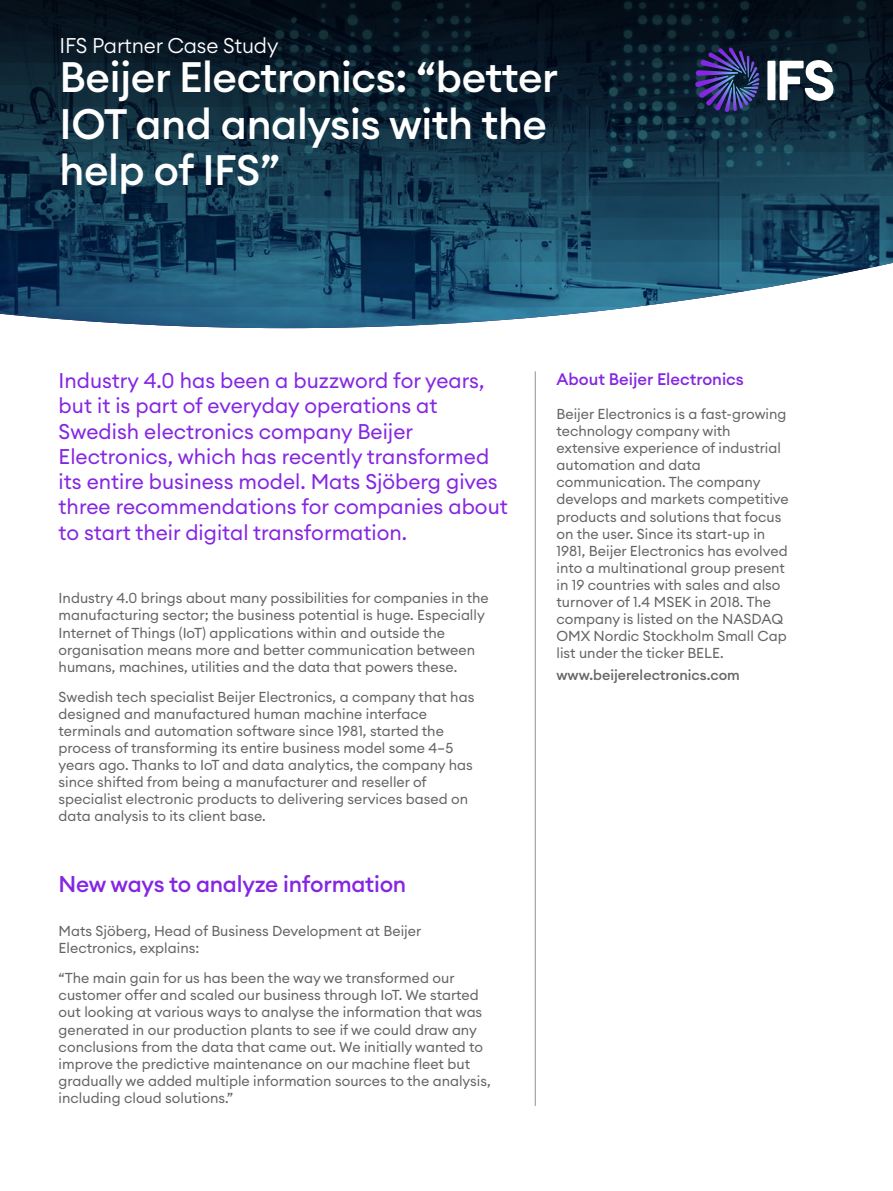
<style>
.page{position:relative;width:893px;height:1191px;background:#fff}
.page>*{position:absolute;margin:0;border:0;box-sizing:border-box;transform-origin:0 0}
.t1{font:500 42px/46.2px "Euclid Circular A";letter-spacing:-.01em;color:#fff}
.t2{font:500 22.5px "Euclid Circular A";letter-spacing:-.01em;color:#8526e3}
.t3{font:21px/25.2px "Euclid Circular A";color:#8526e3}
.t4{font:300 21px "Euclid Circular A";letter-spacing:-.01em;color:#fff}
.t5{font:500 16.5px "Euclid Circular A";color:#8526e3}
.t6{font:14.25px/17.1px "Euclid Circular A";color:#656565}
.t7{font:500 14.25px "Euclid Circular A";color:#656565}
</style>
<div class="page">
<svg style="left:0;top:0;width:893px;height:328px;background:#1e3e52"></svg>
<svg style="left:767px;top:60px;width:66px;height:41px"></svg>
<svg style="left:695px;top:48px;width:65px;height:63px;background:#343371"></svg>
<hr style="left:535px;top:371px;width:1px;height:735px;background:#919191">
<h3 class="t4" style="left:60px;top:32px;width:220px">IFS Partner Case Study</h3>
<h1 class="t1" style="left:60px;top:54px;width:500px">Beijer Electronics: “better<br>IOT and analysis with the help of IFS”</h1>
<p class="t3" style="left:59px;top:368px;width:451px">Industry 4.0 has been a buzzword for years, but it is part of everyday operations at Swedish electronics company Beijer Electronics, which has recently transformed its entire business model. Mats Sjöberg gives three recommendations for companies about to start their digital transformation.</p>
<p class="t6" style="left:59px;top:589px;width:432px">Industry 4.0 brings about many possibilities for companies in the manufacturing sector; the business potential is huge. Especially Internet of Things (IoT) applications within and outside the organisation means more and better communication between humans, machines, utilities and the data that powers these.</p>
<p class="t6" style="left:59px;top:688px;width:417px">Swedish tech specialist Beijer Electronics, a company that has designed and manufactured human machine interface terminals and automation software since 1981, started the process of transforming its entire business model some 4–5 years ago. Thanks to IoT and data analytics, the company has since shifted from being a manufacturer and reseller of specialist electronic products to delivering services based on data analysis to its client base.</p>
<h2 class="t2" style="left:59px;top:870px;width:349px">New ways to analyze information</h2>
<p class="t6" style="left:59px;top:922px;width:364px">Mats Sjöberg, Head of Business Development at Beijer<br>Electronics, explains:</p>
<p class="t6" style="left:59px;top:969px;width:434px">“The main gain for us has been the way we transformed our customer offer and scaled our business through IoT. We started out looking at various ways to analyse the information that was generated in our production plants to see if we could draw any conclusions from the data that came out. We initially wanted to improve the predictive maintenance on our machine fleet but gradually we added multiple information sources to the analysis, including cloud solutions.”</p>
<p class="t5" style="left:556px;top:368px;width:189px">About Beijer Electronics</p>
<p class="t6" style="left:556px;top:405px;width:234px">Beijer Electronics is a fast-growing technology company with extensive experience of industrial automation and data communication. The company develops and markets competitive products and solutions that focus on the user. Since its start-up in<br>1981, Beijer Electronics has evolved into a multinational group present in 19 countries with sales and also turnover of 1.4 MSEK in 2018. The company is listed on the NASDAQ<br>OMX Nordic Stockholm Small Cap list under the ticker BELE.</p>
<p class="t7" style="left:556px;top:665px;width:185px">www.beijerelectronics.com</p>
</div>
